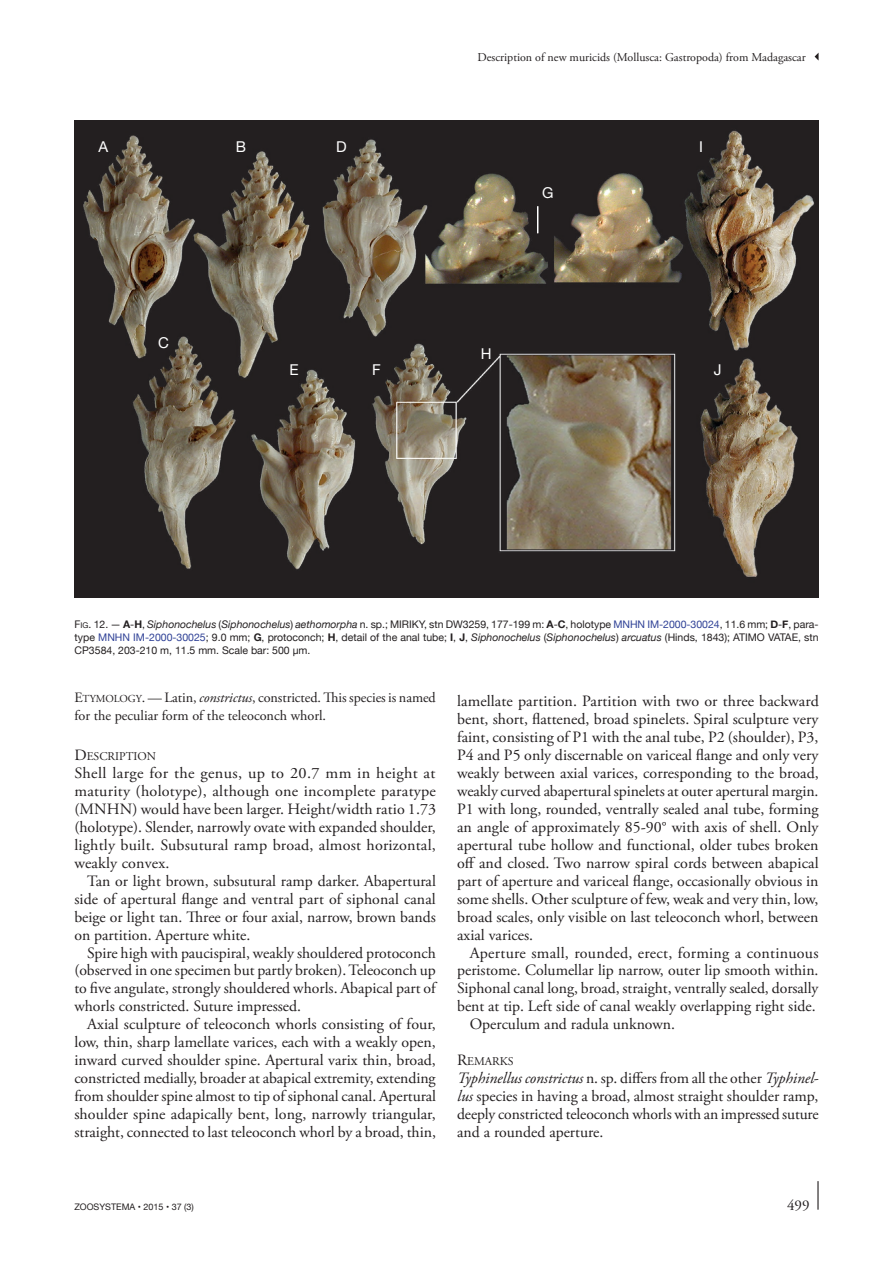
<style>
.page{position:relative;width:893px;height:1263px;background:#fff}
.page>*{position:absolute;margin:0;border:0;box-sizing:border-box;transform-origin:0 0}
.t1{font:15.75px/18px "Adobe Garamond Pro";color:#231f20;text-align:justify}
.t2{font:15px "Helvetica Neue";color:#fff}
.t3{font:15px "Adobe Garamond Pro";color:#231f20}
.t4{font:14.25px/17.9px "Adobe Garamond Pro";color:#231f20}
.t5{font:12px "Adobe Garamond Pro";color:#231f20}
.t6{font:11.85px "Adobe Garamond";color:#231f20}
.t7{font:10.5px/12.8px "Helvetica Neue";color:#231f20;text-align:justify}
.t8{font:9px "Helvetica Neue";color:#231f20}
.s1{font-style:inherit}
.s2{font-size:7.8px}
.s3{font-weight:700}
.s4{font-style:italic}
.s5{color:#2f4196}
.s6{font-family:"Adobe Garamond"}
.s7{font-family:"Adobe Garamond";font-size:10.65px}
.s8{font-size:15.75px}
</style>
<div class="page">
<hr style="left:817px;top:1181px;width:2px;height:29px;background:#231f20">
<svg style="left:815px;top:53px;width:4px;height:8px"></svg>
<img style="left:74px;top:121px;width:744px;height:477px">
<svg style="left:537px;top:206px;width:1px;height:27px"></svg>
<p class="t2" style="left:98px;top:136px;width:11px">A</p>
<p class="t2" style="left:236px;top:136px;width:12px">B</p>
<p class="t2" style="left:336px;top:136px;width:12px">D</p>
<p class="t2" style="left:158px;top:332px;width:12px">C</p>
<p class="t2" style="left:290px;top:359px;width:11px">E</p>
<p class="t2" style="left:372px;top:359px;width:10px">F</p>
<p class="t5" style="left:477px;top:50px;width:330px">Description of new muricids (Mollusca: Gastropoda) from Madagascar</p>
<p class="t2" style="left:542px;top:182px;width:13px">G</p>
<p class="t2" style="left:481px;top:343px;width:12px">H</p>
<p class="t2" style="left:699px;top:136px;width:5px">I</p>
<p class="t2" style="left:714px;top:359px;width:9px">J</p>
<p class="t7" style="left:75px;top:619px;width:745px"><span class="s1">F</span><span class="s2">ig</span>. 12. — <span class="s3">A</span>-<span class="s3">H</span>, <span class="s4">Siphonochelus</span> (<span class="s4">Siphonochelus</span>) <span class="s4">aethomorpha</span> n. sp.; MIRIKY, stn DW3259, 177-199 m: <span class="s3">A</span>-<span class="s3">C</span>, holotype <span class="s5">MNHN IM-2000-30024</span>, 11.6 mm; <span class="s3">D</span>-<span class="s3">F</span>, para&shy;type <span class="s5">MNHN IM-2000-30025</span>; 9.0 mm; <span class="s3">G</span>, protoconch; <span class="s3">H</span>, detail of the anal tube; <span class="s3">I</span>, <span class="s3">J</span>, <span class="s4">Siphonochelus</span> (<span class="s4">Siphonochelus</span>) <span class="s4">arcuatus</span> (Hinds, 1843); ATIMO VATAE, stn CP3584, 203-210 m, 11.5 mm. Scale bar: 500 µm.</p>
<p class="t4" style="left:74px;top:689px;width:363px"><span class="s6">E</span><span class="s7">TYMOLOGY</span>. — Latin, <span class="s4">constrictus</span>, constricted. This species is named for the peculiar form of the teleoconch whorl.</p>
<p class="t6" style="left:74px;top:750px;width:83px"><span class="s8">D</span>ESCRIPTION</p>
<p class="t1" style="left:74px;top:765px;width:363px">Shell large for the genus, up to 20.7 mm in height at maturity (holotype), although one incomplete paratype (MNHN) would have been larger. Height/width ratio 1.73 (holotype). Slender, narrowly ovate with expanded shoulder, lightly built. Subsutural ramp broad, almost horizontal, weakly convex.</p>
<p class="t1" style="left:74px;top:872px;width:363px;text-indent:13px">Tan or light brown, subsutural ramp darker. Abapertural side of apertural flange and ventral part of siphonal canal beige or light tan. Three or four axial, narrow, brown bands on partition. Aperture white.</p>
<p class="t1" style="left:74px;top:944px;width:363px;text-indent:13px">Spire high with paucispiral, weakly shouldered protoconch (observed in one specimen but partly broken). Teleoconch up to five angulate, strongly shouldered whorls. Abapical part of whorls constricted. Suture impressed.</p>
<p class="t1" style="left:74px;top:1016px;width:363px;text-indent:13px">Axial sculpture of teleoconch whorls consisting of four, low, thin, sharp lamellate varices, each with a weakly open, inward curved shoulder spine. Apertural varix thin, broad, constricted medially, broader at abapical extremity, extending from shoulder spine almost to tip of siphonal canal. Apertural shoulder spine adapically bent, long, narrowly triangular, straight, connected to last teleoconch whorl by a broad, thin,</p>
<p class="t1" style="left:457px;top:693px;width:363px">lamellate partition. Partition with two or three backward bent, short, flattened, broad spinelets. Spiral sculpture very faint, consisting of P1 with the anal tube, P2 (shoulder), P3, P4 and P5 only discernable on variceal flange and only very weakly between axial varices, corresponding to the broad, weakly curved abapertural spinelets at outer apertural margin.<br>P1 with long, rounded, ventrally sealed anal tube, forming an angle of approximately 85-90° with axis of shell. Only apertural tube hollow and functional, older tubes broken off and closed. Two narrow spiral cords between abapical part of aperture and variceal flange, occasionally obvious in some shells. Other sculpture of few, weak and very thin, low, broad scales, only visible on last teleoconch whorl, between axial varices.</p>
<p class="t1" style="left:470px;top:944px;width:350px">Aperture small, rounded, erect, forming a continuous</p>
<p class="t1" style="left:457px;top:962px;width:363px">peristome. Columellar lip narrow, outer lip smooth within.</p>
<p class="t1" style="left:457px;top:980px;width:363px">Siphonal canal long, broad, straight, ventrally sealed, dorsally</p>
<p class="t1" style="left:457px;top:998px;width:360px">bent at tip. Left side of canal weakly overlapping right side.</p>
<p class="t1" style="left:470px;top:1016px;width:207px">Operculum and radula unknown.</p>
<p class="t6" style="left:457px;top:1055px;width:58px"><span class="s8">R</span>EMARKS</p>
<p class="t1" style="left:457px;top:1070px;width:363px"><span class="s4">Typhinellus constrictus</span> n. sp. differs from all the other <span class="s4">Typhinel&shy;lus</span> species in having a broad, almost straight shoulder ramp, deeply constricted teleoconch whorls with an impressed suture and a rounded aperture.</p>
<p class="t8" style="left:74px;top:1200px;width:121px">ZOOSYSTEMA • 2015 • 37 (3)</p>
<p class="t3" style="left:787px;top:1196px;width:24px">499</p>
</div>
